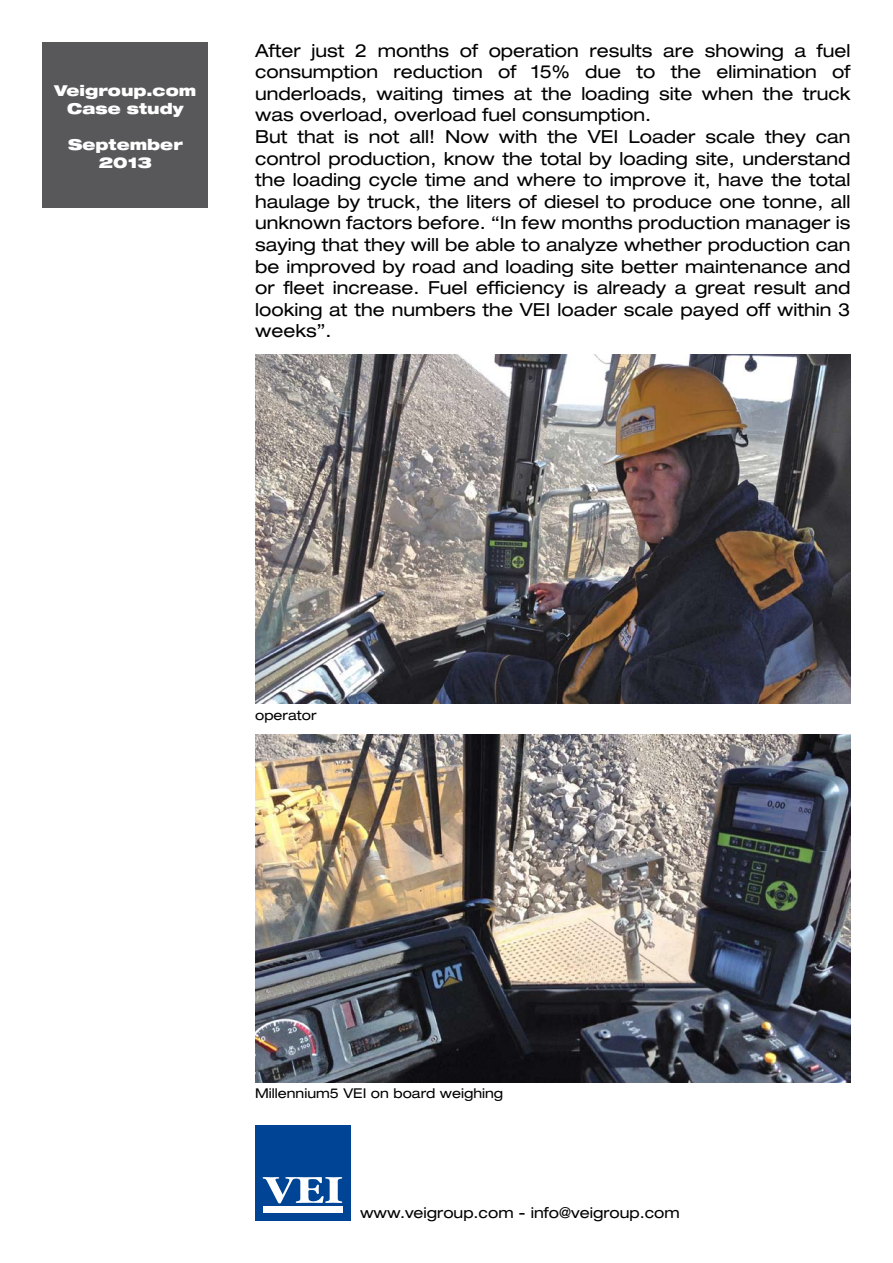
<style>
.page{position:relative;width:893px;height:1263px;background:#fff}
.page>*{position:absolute;margin:0;border:0;box-sizing:border-box;transform-origin:0 0}
.t1{font:expanded 18px/21.6px "Helvetica Neue";color:#000}
.t2{font:expanded 15px "Helvetica Neue";color:#000}
.t3{font:900 expanded 15px/18px "Helvetica Neue";color:#fff;text-align:center}
.t4{font:expanded 13.5px "Helvetica Neue";color:#000}
</style>
<div class="page">
<div style="left:255px;top:1125px;width:96px;height:95px;background:#004595"></div>
<svg style="left:263px;top:1177px;width:79px;height:26px"></svg>
<div style="left:263px;top:1206px;width:80px;height:6px;background:#fff"></div>
<img style="left:255px;top:354px;width:595px;height:349px">
<img style="left:255px;top:734px;width:595px;height:349px">
<div style="left:43px;top:43px;width:165px;height:165px;background:#58585a"></div>
<p class="t3" style="left:55px;top:81px;width:143px">Veigroup.com<br>Case study</p>
<p class="t3" style="left:68px;top:135px;width:116px">September<br>2013</p>
<p class="t1" style="left:255px;top:39px;width:597px">After just 2 months of operation results are showing a fuel consumption reduction of 15% due to the elimination of underloads, waiting times at the loading site when the truck was overload, overload fuel consumption.<br>But that is not all! Now with the VEI Loader scale they can control production, know the total by loading site, understand the loading cycle time and where to improve it, have the total haulage by truck, the liters of diesel to produce one tonne, all unknown factors before. “In few months production manager is saying that they will be able to analyze whether production can be improved by road and loading site better maintenance and or fleet increase. Fuel efficiency is already a great result and looking at the numbers the VEI loader scale payed off within 3 weeks”.</p>
<p class="t4" style="left:255px;top:707px;width:63px">operator</p>
<p class="t4" style="left:255px;top:1085px;width:250px">Millennium5 VEI on board weighing</p>
<p class="t2" style="left:360px;top:1204px;width:321px">www.veigroup.com - info@veigroup.com</p>
</div>
